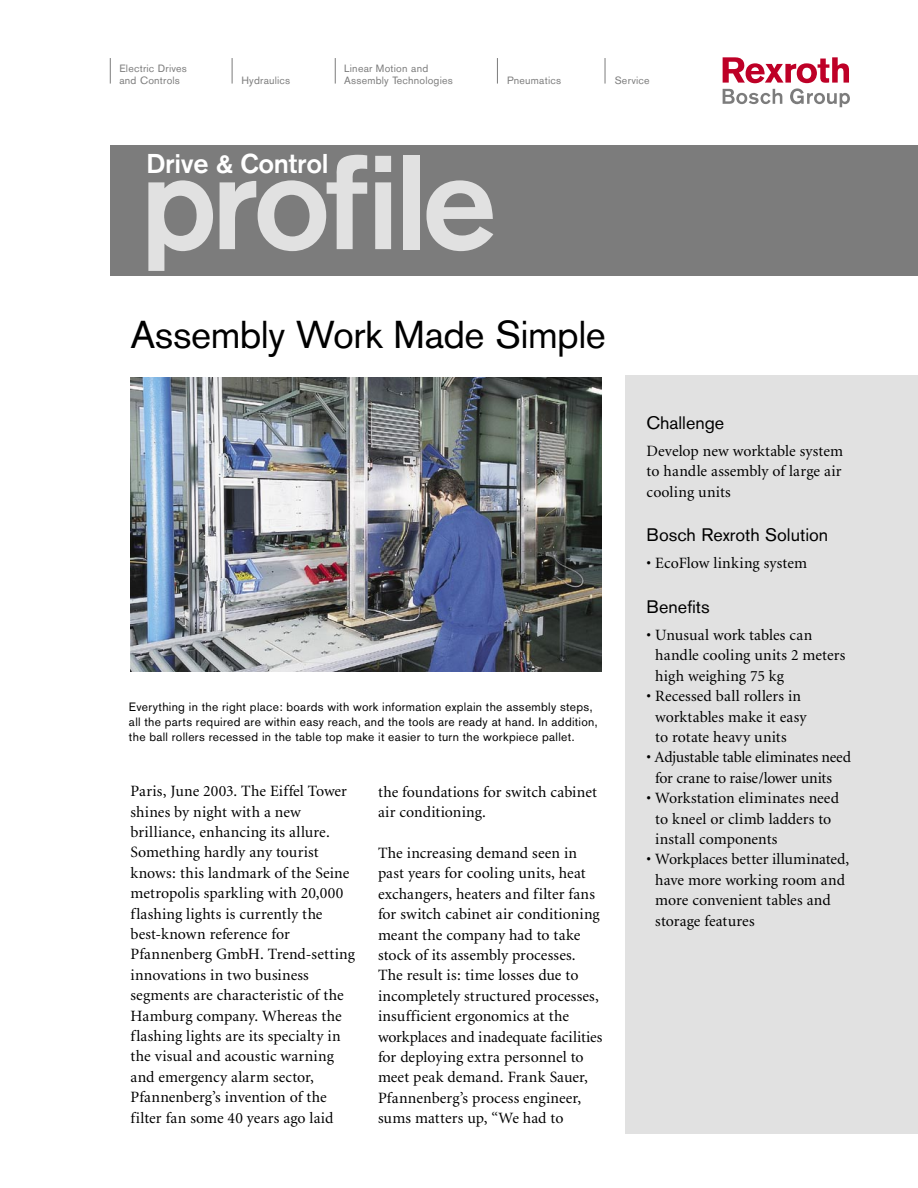
<style>
.page{position:relative;width:918px;height:1188px;background:#fff}
.page>*{position:absolute;margin:0;border:0;box-sizing:border-box;transform-origin:0 0}
.t1{font:500 133.5px "Akzidenz Grotesk BQ";letter-spacing:-.04em;color:#e1e1e1}
.H1{font:38.55px "Akzidenz Grotesk BQ";letter-spacing:-.015em;color:#000}
.t2{font:500 27px "Akzidenz Grotesk BQ";letter-spacing:-.015em;color:#fff}
.Sidebar_head{font:18px "Akzidenz Grotesk BQ";color:#000}
.Body_Copy{font:15.75px/20.4px "Minion";letter-spacing:.005em;color:#000}
.BL_bulleted_list{font:15.75px/20.4px "Minion";color:#000}
.BL_bulleted_list__last_item{font:15.75px "Minion";letter-spacing:.01em;color:#000}
.Caption_Text{font:12px/15px "Akzidenz Grotesk BQ";letter-spacing:.025em;color:#000}
.I__Division_REGULAR{font:10.5px/11.2px "Akzidenz Grotesk BQ";letter-spacing:.02em;color:#7c7c7c}
</style>
<div class="page">
<svg style="left:110px;top:58px;width:1px;height:26px"></svg>
<svg style="left:232px;top:58px;width:1px;height:26px"></svg>
<svg style="left:335px;top:58px;width:1px;height:26px"></svg>
<svg style="left:497px;top:58px;width:1px;height:26px"></svg>
<svg style="left:605px;top:58px;width:1px;height:26px"></svg>
<svg style="left:723px;top:57px;width:127px;height:50px"></svg>
<div style="left:110px;top:146px;width:808px;height:130px;background:#7c7c7c"></div>
<div style="left:625px;top:375px;width:293px;height:759px;background:#e1e1e1"></div>
<img style="left:130px;top:377px;width:471px;height:295px">
<p class="I__Division_REGULAR" style="left:119px;top:63px;width:69px">Electric Drives and Controls</p>
<p class="I__Division_REGULAR" style="left:241px;top:74px;width:50px">Hydraulics</p>
<p class="I__Division_REGULAR" style="left:344px;top:63px;width:110px">Linear Motion and<br>Assembly Technologies</p>
<p class="I__Division_REGULAR" style="left:507px;top:74px;width:55px">Pneumatics</p>
<p class="I__Division_REGULAR" style="left:615px;top:74px;width:36px">Service</p>
<p class="t2" style="left:147px;top:147px;width:183px">Drive &amp; Control</p>
<p class="t1" style="left:140px;top:121px;width:359px">profile</p>
<p class="H1" style="left:130px;top:312px;width:477px">Assembly Work Made Simple</p>
<p class="Caption_Text" style="left:129px;top:699px;width:470px">Everything in the right place: boards with work information explain the assembly steps, all the parts required are within easy reach, and the tools are ready at hand. In addition, the ball rollers recessed in the table top make it easier to turn the workpiece pallet.</p>
<p class="Body_Copy" style="left:130px;top:782px;width:226px">Paris, June 2003. The Eiffel Tower shines by night with a new brilliance, enhancing its allure.<br>Something hardly any tourist knows: this landmark of the Seine metropolis sparkling with 20,000 flashing lights is currently the best-known reference for<br>Pfannenberg GmbH. Trend-setting innovations in two business segments are characteristic of the<br>Hamburg company. Whereas the flashing lights are its specialty in the visual and acoustic warning and emergency alarm sector,<br>Pfannenberg’s invention of the filter fan some 40 years ago laid</p>
<p class="Body_Copy" style="left:378px;top:782px;width:221px">the foundations for switch cabinet air conditioning.</p>
<p class="Body_Copy" style="left:378px;top:843px;width:226px">The increasing demand seen in past years for cooling units, heat exchangers, heaters and filter fans for switch cabinet air conditioning meant the company had to take stock of its assembly processes.<br>The result is: time losses due to incompletely structured processes, insufficient ergonomics at the workplaces and inadequate facilities for deploying extra personnel to meet peak demand. Frank Sauer, Pfannenberg’s process engineer, sums matters up, “We had to</p>
<p class="Sidebar_head" style="left:647px;top:412px;width:79px">Challenge</p>
<p class="Body_Copy" style="left:647px;top:441px;width:198px;text-align:justify">Develop new worktable system to handle assembly of large air cooling units</p>
<p class="Sidebar_head" style="left:647px;top:524px;width:183px">Bosch Rexroth Solution</p>
<p class="BL_bulleted_list__last_item" style="left:647px;top:555px;width:162px">• EcoFlow linking system</p>
<p class="Sidebar_head" style="left:647px;top:596px;width:65px">Benefits</p>
<p class="BL_bulleted_list" style="left:655px;top:625px;width:192px;text-indent:-9px">• Unusual work tables can handle cooling units 2 meters high weighing 75 kg</p>
<p class="BL_bulleted_list" style="left:655px;top:686px;width:153px;text-indent:-9px">• Recessed ball rollers in worktables make it easy to rotate heavy units</p>
<p class="BL_bulleted_list" style="left:655px;top:748px;width:197px;text-indent:-9px">• Adjustable table eliminates need for crane to raise/lower units</p>
<p class="BL_bulleted_list" style="left:655px;top:788px;width:185px;text-indent:-9px">• Workstation eliminates need to kneel or climb ladders to install components</p>
<p class="BL_bulleted_list" style="left:655px;top:850px;width:195px;text-indent:-9px">• Workplaces better illuminated, have more working room and more convenient tables and storage features</p>
</div>
